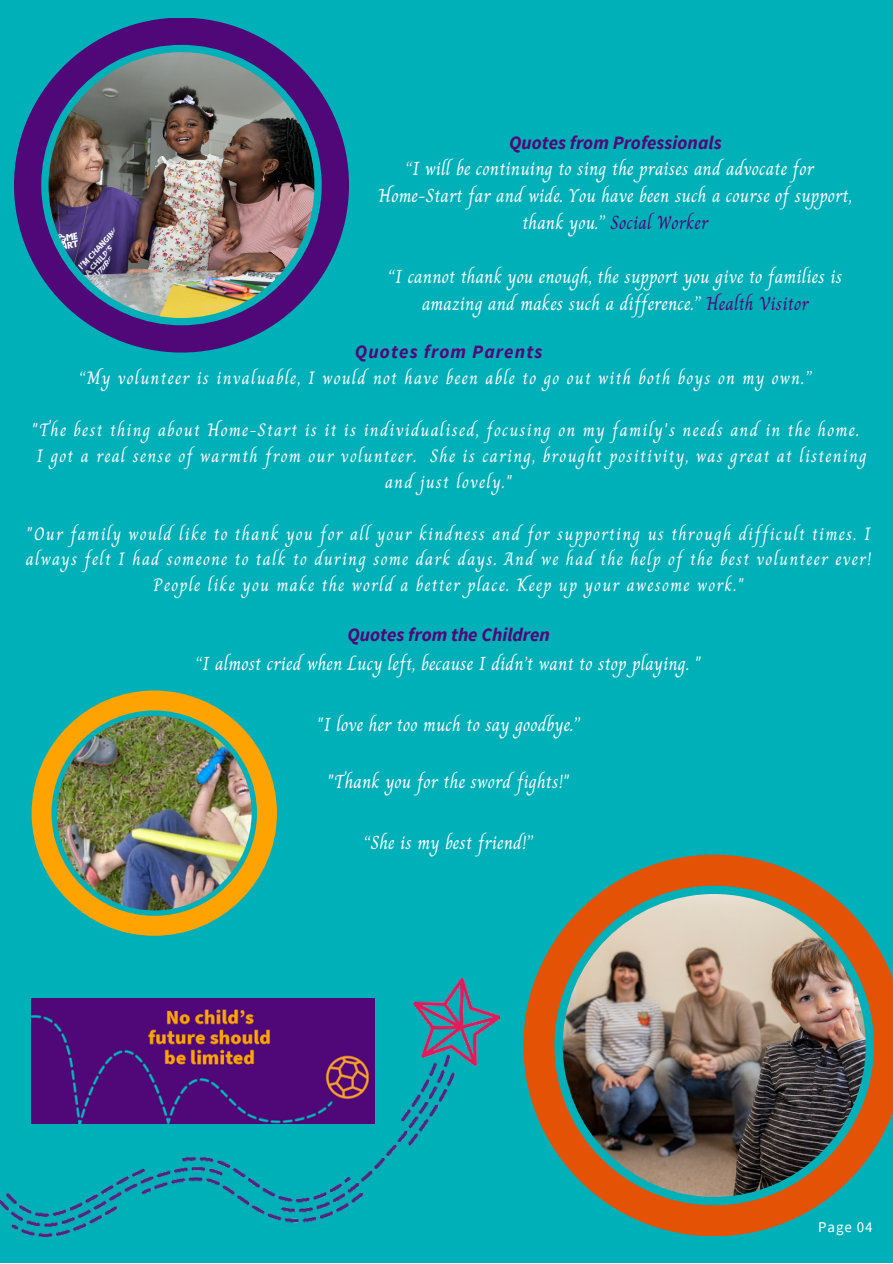
<style>
.page{position:relative;width:893px;height:1264px;background:#fff}
.page>*{position:absolute;margin:0;border:0;box-sizing:border-box;transform-origin:0 0}
.t1{font:18.9px/27px "Charm";color:#fff;text-align:center}
.t2{font:italic 700 18.9px "Source Sans Pro";color:#500778}
.t3{font:italic 700 18.9px "Source Sans Pro";letter-spacing:.06em;color:#500778}
.t4{font:18px/25.8px "Charm";letter-spacing:.06em;color:#fff;text-align:center}
.t5{font:15px "Source Sans Pro";letter-spacing:.06em;color:#fff}
.s1{color:#500778}
</style>
<div class="page">
<div style="left:0;top:0;width:892px;height:1262px;background:#00b0b9"></div>
<img style="left:14px;top:18px;width:335px;height:334px">
<img style="left:523px;top:854px;width:369px;height:382px">
<img style="left:0;top:978px;width:499px;height:258px">
<img style="left:32px;top:690px;width:245px;height:245px">
<img style="left:32px;top:998px;width:342px;height:125px">
<p class="t2" style="left:509px;top:130px;width:214px">Quotes from Professionals</p>
<p class="t1" style="left:406px;top:155px;width:410px">“I will be continuing to sing the praises and advocate for</p>
<p class="t1" style="left:378px;top:182px;width:475px">Home-Start far and wide. You have been such a course of support, thank you.” <span class="s1">Social Worker</span></p>
<p class="t1" style="left:388px;top:263px;width:455px">“I cannot thank you enough, the support you give to families is amazing and makes such a difference.” <span class="s1">Health Visitor</span></p>
<p class="t3" style="left:355px;top:340px;width:189px">Quotes from Parents</p>
<p class="t4" style="left:79px;top:365px;width:733px">“My volunteer is invaluable, I would not have been able to go out with both boys on my own.”</p>
<p class="t4" style="left:32px;top:417px;width:836px">"The best thing about Home-Start is it is individualised, focusing on my family's needs and in the home.<br>I got a real sense of warmth from our volunteer. She is caring, brought positivity, was great at listening and just lovely."</p>
<p class="t4" style="left:26px;top:520px;width:847px">"Our family would like to thank you for all your kindness and for supporting us through difficult times. I always felt I had someone to talk to during some dark days. And we had the help of the best volunteer ever!<br>People like you make the world a better place. Keep up your awesome work."</p>
<p class="t2" style="left:347px;top:622px;width:204px">Quotes from the Children</p>
<p class="t1" style="left:196px;top:650px;width:507px">“I almost cried when Lucy left, because I didn’t want to stop playing. "</p>
<p class="t1" style="left:317px;top:710px;width:264px">"I love her too much to say goodbye.”</p>
<p class="t1" style="left:327px;top:768px;width:244px">"Thank you for the sword fights!"</p>
<p class="t1" style="left:364px;top:828px;width:170px">“She is my best friend!”</p>
<p class="t5" style="left:818px;top:1217px;width:56px">Page 04</p>
</div>
